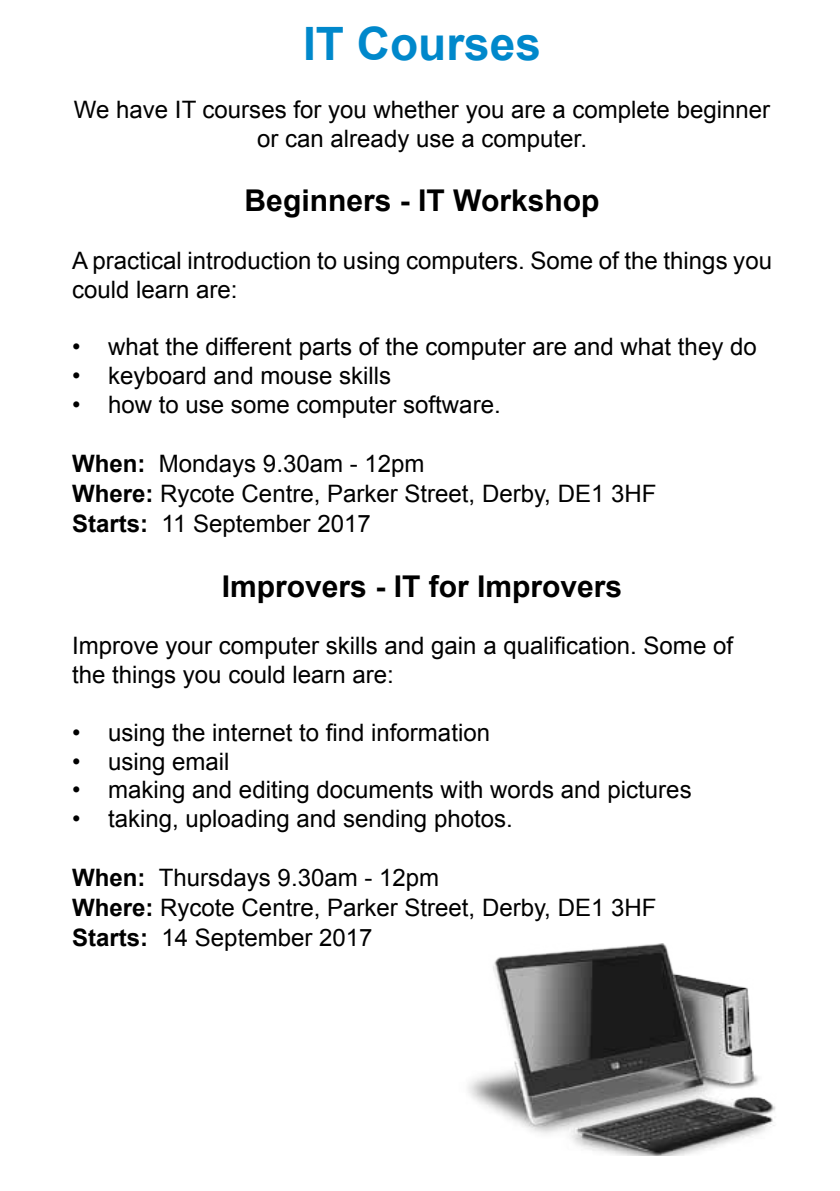
<style>
.page{position:relative;width:840px;height:1191px;background:#fff}
.page>*{position:absolute;margin:0;border:0;box-sizing:border-box;transform-origin:0 0}
.t1{font:700 46px "Arial";color:#0088cb}
.t2{font:700 30px "Arial";color:#000}
.t3{font:24px/30px "Arial";color:#000}
.s1{font-weight:700}
</style>
<div class="page">
<img style="left:468px;top:944px;width:308px;height:211px">
<h1 class="t1" style="left:303px;top:13px;width:239px">IT Courses</h1>
<p class="t3" style="left:74px;top:95px;width:697px;line-height:28.8px;text-align:center">We have IT courses for you whether you are a complete beginner or can already use a computer.</p>
<p class="t2" style="left:244px;top:181px;width:356px">Beginners - IT Workshop</p>
<p class="t3" style="left:72px;top:246px;width:701px;line-height:28.8px">A practical introduction to using computers. Some of the things you could learn are:</p>
<p class="t3" style="left:72px;top:332px;width:685px">• what the different parts of the computer are and what they do</p>
<p class="t3" style="left:72px;top:361px;width:320px">• keyboard and mouse skills</p>
<p class="t3" style="left:72px;top:390px;width:430px">• how to use some computer software.</p>
<p class="t3" style="left:72px;top:449px;width:585px"><span class="s1">When:</span> Mondays 9.30am - 12pm<br><span class="s1">Where:</span> Rycote Centre, Parker Street, Derby, DE1 3HF<br><span class="s1">Starts:</span> 11 September 2017</p>
<p class="t2" style="left:222px;top:566px;width:402px">Improvers - IT for Improvers</p>
<p class="t3" style="left:72px;top:632px;width:662px;line-height:28.8px">Improve your computer skills and gain a qualification. Some of the things you could learn are:</p>
<p class="t3" style="left:72px;top:717px;width:419px">• using the internet to find information</p>
<p class="t3" style="left:72px;top:746px;width:159px">• using email</p>
<p class="t3" style="left:72px;top:775px;width:620px">• making and editing documents with words and pictures</p>
<p class="t3" style="left:72px;top:804px;width:442px">• taking, uploading and sending photos.</p>
<p class="t3" style="left:72px;top:863px;width:585px"><span class="s1">When:</span> Thursdays 9.30am - 12pm<br><span class="s1">Where:</span> Rycote Centre, Parker Street, Derby, DE1 3HF<br><span class="s1">Starts:</span> 14 September 2017</p>
</div>
